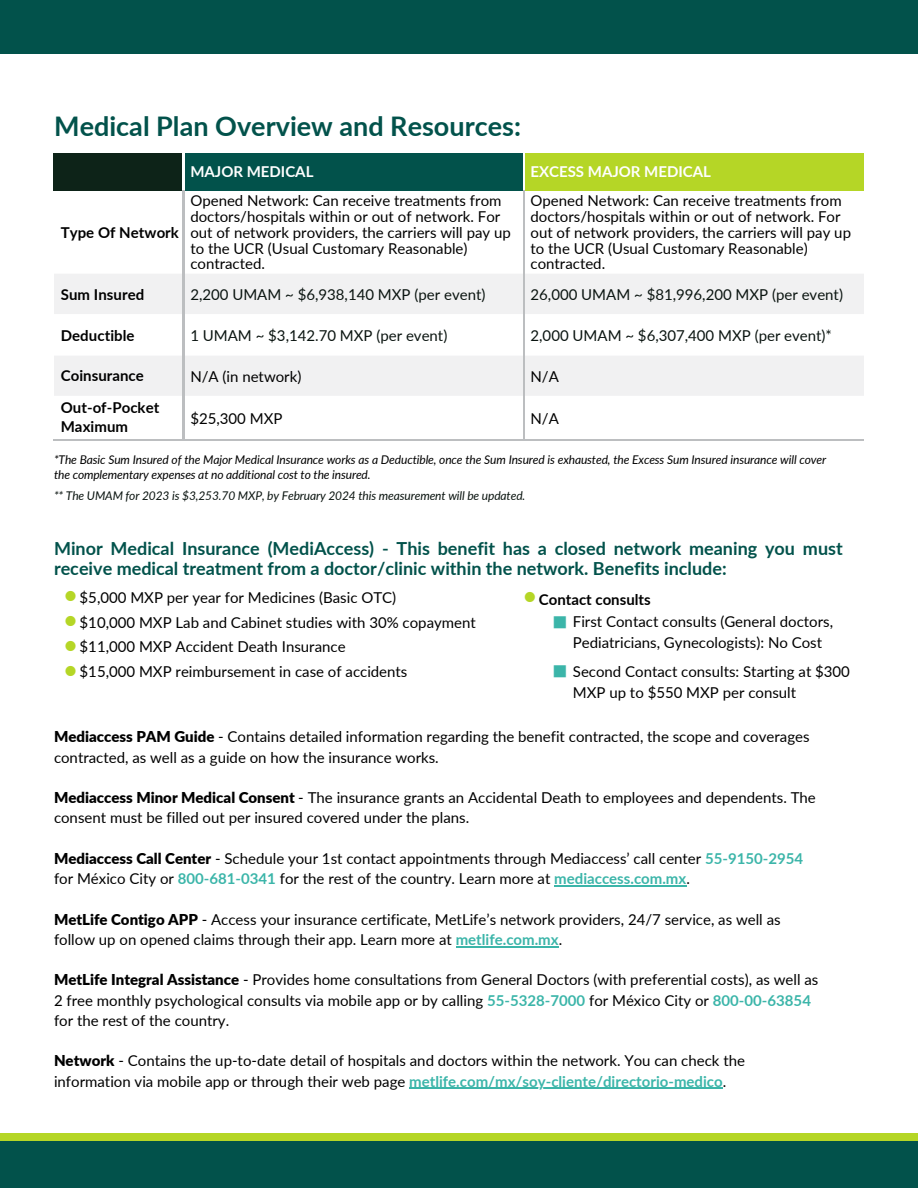
<style>
.page{position:relative;width:918px;height:1188px;background:#fff}
.page>*{position:absolute;margin:0;border:0;box-sizing:border-box;transform-origin:0 0}
.t1{font:700 27px "Lato";color:#02524b}
.t2{font:27px/24.8px "Lato";color:#b5d626;text-align:justify}
.t3{font:700 18px/19.2px "Lato";color:#02524b}
.t4{font:15px/15.8px "Lato";color:#000}
.t5{font:15px "Lato";color:#0a1410}
.t6{font:700 15px/31.5px "Lato";letter-spacing:.005em;color:#000}
.t7{font:700 15px "Lato";color:#fff}
.t8{font:italic 12px/15px "Lato";letter-spacing:-.01em;color:#000}
.t9{font:italic 12px "Lato";letter-spacing:-.01em;color:#0a1410}
.s1{font-weight:900}
.s2{font-weight:700;color:#3bb5a9}
.s3{font-family:"Noto Sans CJ Ksc";color:#3bb5a9}
</style>
<div class="page">
<div style="left:0;top:0;width:918px;height:54px;background:#02524b"></div>
<div style="left:0;top:1134px;width:918px;height:54px;background:#b5d626"></div>
<div style="left:0;top:1142px;width:918px;height:46px;background:#02524b"></div>
<div style="left:54px;top:153px;width:130px;height:37px;background:#0d2318"></div>
<div style="left:184px;top:153px;width:340px;height:37px;background:#02524b"></div>
<div style="left:524px;top:153px;width:340px;height:37px;background:#b5d626"></div>
<div style="left:54px;top:274px;width:810px;height:40px;background:#f1f1f2"></div>
<svg style="left:54px;top:314px;width:810px;height:125px"></svg>
<hr style="left:54px;top:439px;width:130px;height:2px;background:#bcbec0">
<hr style="left:184px;top:439px;width:340px;height:2px;background:#bcbec0">
<hr style="left:524px;top:439px;width:340px;height:2px;background:#bcbec0">
<hr style="left:183px;top:153px;width:1px;height:37px;background:#fff">
<hr style="left:523px;top:153px;width:2px;height:37px;background:#fff">
<hr style="left:183px;top:190px;width:1px;height:84px;background:#bcbec0">
<hr style="left:183px;top:274px;width:1px;height:40px;background:#bcbec0">
<hr style="left:183px;top:314px;width:1px;height:41px;background:#bcbec0">
<hr style="left:183px;top:355px;width:1px;height:41px;background:#bcbec0">
<hr style="left:183px;top:396px;width:1px;height:43px;background:#bcbec0">
<hr style="left:523px;top:190px;width:2px;height:84px;background:#bcbec0">
<hr style="left:523px;top:274px;width:2px;height:40px;background:#bcbec0">
<hr style="left:523px;top:314px;width:2px;height:41px;background:#bcbec0">
<hr style="left:523px;top:355px;width:2px;height:41px;background:#bcbec0">
<hr style="left:523px;top:396px;width:2px;height:43px;background:#bcbec0">
<hr style="left:554px;top:885px;width:132px;height:1px;background:#3bb5a9">
<hr style="left:456px;top:946px;width:103px;height:1px;background:#3bb5a9">
<hr style="left:409px;top:1088px;width:314px;height:1px;background:#3bb5a9">
<p class="t1" style="left:54px;top:109px;width:468px">Medical Plan Overview and Resources:</p>
<h5 class="t6" style="left:61px;top:216px;width:120px">Type Of Network</h5>
<h3 class="t6" style="left:61px;top:278px;width:85px">Sum Insured</h3>
<h6 class="t6" style="left:61px;top:319px;width:75px">Deductible</h6>
<h6 class="t6" style="left:61px;top:360px;width:100px">Coinsurance<br>Out-of-Pocket</h6>
<h6 class="t6" style="left:61px;top:410px;width:69px">Maximum</h6>
<h6 class="t7" style="left:190px;top:162px;width:125px">MAJOR MEDICAL</h6>
<p class="t4" style="left:190px;top:193px;width:322px">Opened Network: Can receive treatments from doctors/hospitals within or out of network. For out of network providers, the carriers will pay up to the UCR (Usual Customary Reasonable) contracted.</p>
<h2 class="t5" style="left:190px;top:285px;width:297px">2,200 UMAM ~ $6,938,140 MXP (per event)</h2>
<h5 class="t5" style="left:190px;top:326px;width:259px">1 UMAM ~ $3,142.70 MXP (per event)</h5>
<h6 class="t4" style="left:190px;top:368px;width:113px">N/A (in network)</h6>
<h6 class="t4" style="left:190px;top:410px;width:94px">$25,300 MXP</h6>
<h4 class="t7" style="left:531px;top:162px;width:182px">EXCESS MAJOR MEDICAL</h4>
<p class="t4" style="left:531px;top:193px;width:322px">Opened Network: Can receive treatments from doctors/hospitals within or out of network. For out of network providers, the carriers will pay up to the UCR (Usual Customary Reasonable) contracted.</p>
<h6 class="t5" style="left:531px;top:285px;width:314px">26,000 UMAM ~ $81,996,200 MXP (per event)</h6>
<h6 class="t5" style="left:531px;top:326px;width:303px">2,000 UMAM ~ $6,307,400 MXP (per event)*</h6>
<h6 class="t4" style="left:531px;top:368px;width:30px">N/A</h6>
<h5 class="t4" style="left:531px;top:410px;width:30px">N/A</h5>
<h4 class="t8" style="left:54px;top:452px;width:774px">*The Basic Sum Insured of the Major Medical Insurance works as a Deductible, once the Sum Insured is exhausted, the Excess Sum Insured insurance will cover the complementary expenses at no additional cost to the insured.</h4>
<h4 class="t9" style="left:54px;top:488px;width:473px">** The UMAM for 2023 is $3,253.70 MXP, by February 2024 this measurement will be updated.</h4>
<h1 class="t3" style="left:54px;top:539px;width:790px">Minor Medical Insurance (MediAccess) - This benefit has a closed network meaning you must receive medical treatment from a doctor/clinic within the network. Benefits include:</h1>
<h5 class="t2" style="left:63px;top:582px;width:17px">• • • •</h5>
<h3 class="t2" style="left:522px;top:582px;width:17px">•</h3>
<p class="t4" style="left:80px;top:585px;width:398px;line-height:24.8px">$5,000 MXP per year for Medicines (Basic OTC)<br>$10,000 MXP Lab and Cabinet studies with 30% copayment $11,000 MXP Accident Death Insurance<br>$15,000 MXP reimbursement in case of accidents</p>
<h6 class="t6" style="left:539px;top:583px;width:113px">Contact consults</h6>
<h6 class="t4" style="left:573px;top:634px;width:251px">Pediatricians, Gynecologists): No Cost</h6>
<h6 class="t4" style="left:573px;top:684px;width:225px">MXP up to $550 MXP per consult</h6>
<h6 class="t4" style="left:54px;top:727px;width:757px;line-height:20.2px"><span class="s1">Mediaccess PAM Guide</span> - Contains detailed information regarding the benefit contracted, the scope and coverages contracted, as well as a guide on how the insurance works.</h6>
<h6 class="t4" style="left:54px;top:787px;width:763px;line-height:20.2px"><span class="s1">Mediaccess Minor Medical Consent</span> - The insurance grants an Accidental Death to employees and dependents. The consent must be filled out per insured covered under the plans.</h6>
<h6 class="t4" style="left:54px;top:848px;width:751px;line-height:20.2px"><span class="s1">Mediaccess Call Center</span> - Schedule your 1st contact appointments through Mediaccess’ call center <span class="s2">55-9150-2954 </span>for México City or <span class="s2">800-681-0341</span> for the rest of the country. Learn more at <span class="s2">mediaccess.com.mx</span>.</h6>
<h6 class="t4" style="left:54px;top:909px;width:728px;line-height:20.2px"><span class="s1">MetLife Contigo APP</span> - Access your insurance certificate, MetLife’s network providers, 24/7 service, as well as follow up on opened claims through their app. Learn more at <span class="s2">metlife.com.mx</span>.</h6>
<h6 class="t4" style="left:54px;top:970px;width:766px;line-height:20.2px"><span class="s1">MetLife Integral Assistance</span> - Provides home consultations from General Doctors (with preferential costs), as well as<br>2 free monthly psychological consults via mobile app or by calling <span class="s2">55-5328-7000</span> for México City or <span class="s2">800-00-63854 </span>for the rest of the country.</h6>
<p class="t4" style="left:54px;top:1051px;width:693px;line-height:20.2px"><span class="s1">Network</span> - Contains the up-to-date detail of hospitals and doctors within the network. You can check the information via mobile app or through their web page <span class="s2">metlife.com/mx/soy-cliente/directorio-medico</span>.</p>
<h5 class="t4" style="left:553px;top:613px;width:282px"><span class="s3">■</span> First Contact consults (General doctors,</h5>
<p class="t4" style="left:553px;top:663px;width:299px"><span class="s3">■</span> Second Contact consults: Starting at $300</p>
</div>
